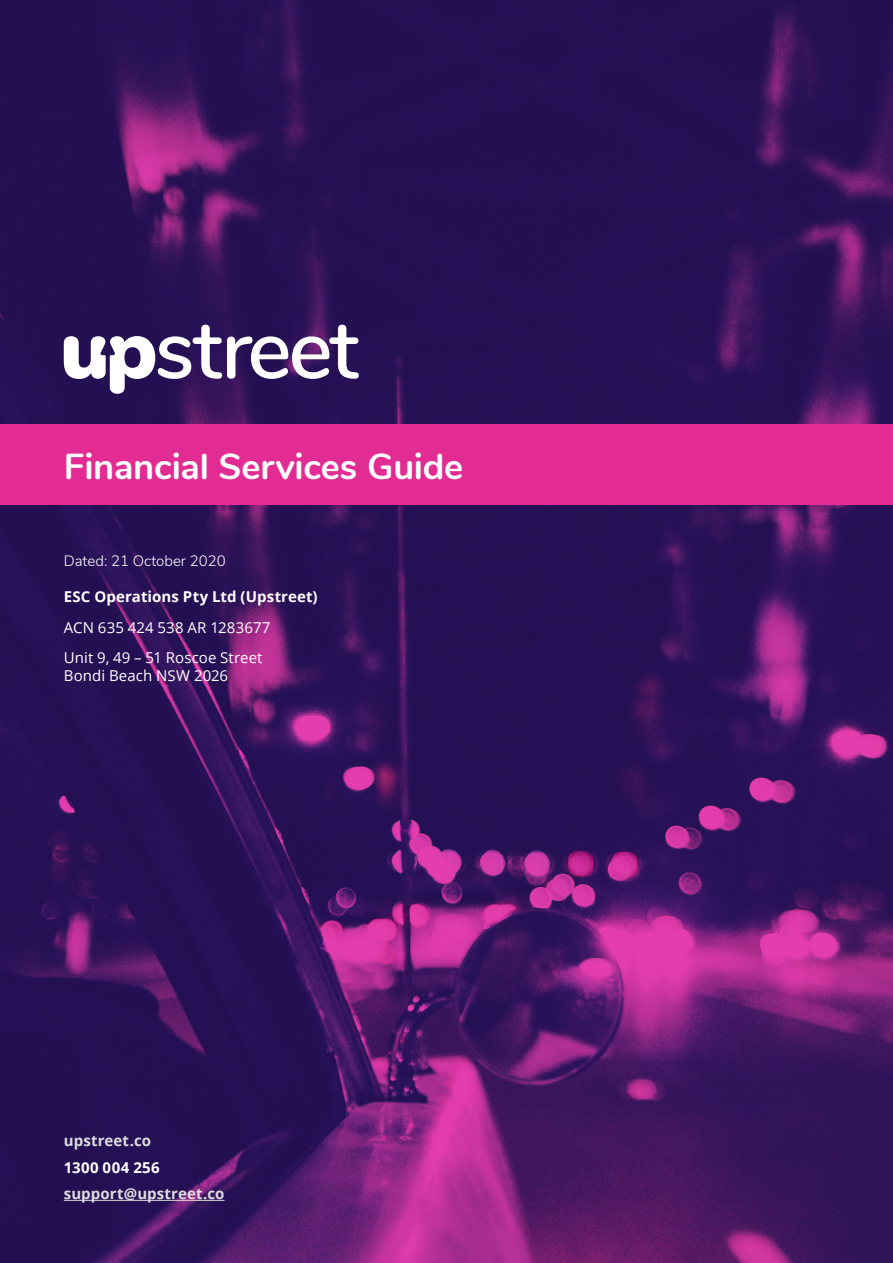
<style>
.page{position:relative;width:893px;height:1263px;background:#fff}
.page>*{position:absolute;margin:0;border:0;box-sizing:border-box;transform-origin:0 0}
.t1{font:700 36px "Nunito";letter-spacing:-.005em;color:#fff}
.t2{font:15px/30.8px "Open Sans";letter-spacing:.005em;color:#fff}
.t3{font:700 15px "Open Sans";letter-spacing:.01em;color:#fff}
.t4{font:700 15px "Open Sans";letter-spacing:.005em;color:#dcdddf}
.t5{font:300 15px "Nunito";color:#fff}
</style>
<div class="page">
<img style="left:0;top:0;width:893px;height:1263px">
<svg style="left:64px;top:325px;width:295px;height:69px"></svg>
<div style="left:0;top:425px;width:893px;height:80px;background:#e22c94"></div>
<hr style="left:64px;top:1200px;width:161px;height:1px;background:#dcdddf">
<h1 class="t1" style="left:64px;top:439px;width:401px">Financial Services Guide</h1>
<p class="t5" style="left:64px;top:549px;width:164px">Dated: 21 October 2020</p>
<p class="t3" style="left:64px;top:586px;width:255px">ESC Operations Pty Ltd (Upstreet)</p>
<p class="t2" style="left:64px;top:611px;width:208px">ACN 635 424 538 AR 1283677<br>Unit 9, 49 – 51 Roscoe Street</p>
<p class="t2" style="left:64px;top:660px;width:166px">Bondi Beach NSW 2026</p>
<p class="t4" style="left:64px;top:1130px;width:89px">upstreet.co</p>
<p class="t3" style="left:64px;top:1157px;width:98px">1300 004 256</p>
<p class="t4" style="left:64px;top:1183px;width:162px">support@upstreet.co</p>
</div>
